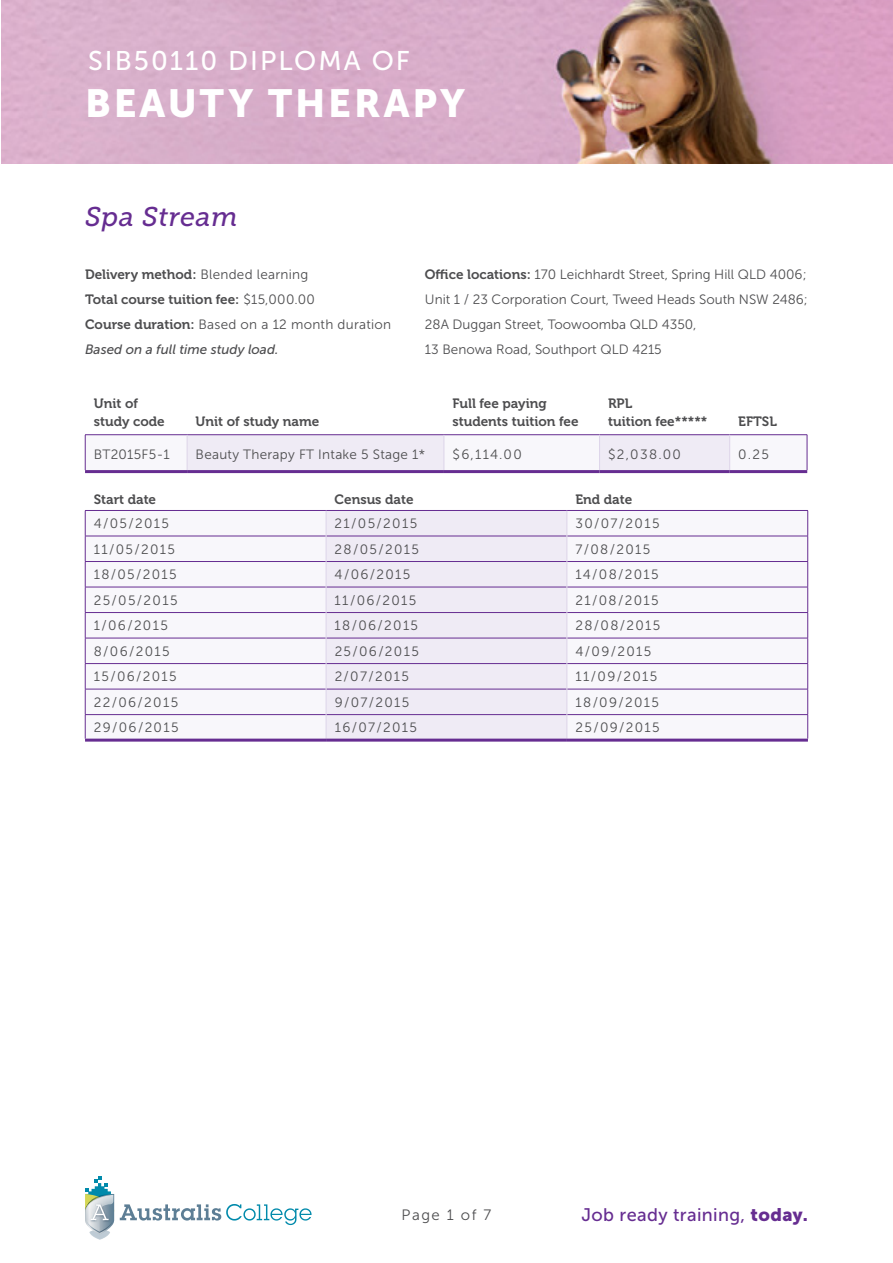
<style>
.page{position:relative;width:893px;height:1263px;background:#fff}
.page>*{position:absolute;margin:0;border:0;box-sizing:border-box;transform-origin:0 0}
.t1{font:39px "Museo Sans 900";letter-spacing:.075em;color:#fff}
.t2{font:27px "Museo Sans 500";letter-spacing:.075em;color:#fff}
.t3{font:italic 27px "Museo Slab 500";letter-spacing:.02em;color:#662d91}
.t4{font:18.15px "Museo Sans 500";letter-spacing:.02em;color:#662d91}
.t5{font:15px "Museo Sans 300";letter-spacing:.1em;color:#4d4d4f}
.t6{font:13.5px "Museo Sans 300";letter-spacing:.02em;color:#4d4d4f}
.t7{font:13.5px/18px "Museo 700";color:#4d4d4f}
.t8{font:13.5px/25.2px "Museo Sans 300";color:#4d4d4f}
.t9{font:italic 13.5px "Museo Sans 500";color:#4d4d4f}
.s1{font-family:"Museo Sans 300"}
.s2{font-family:"Museo 700"}
.s3{font-family:"Museo Sans 900"}
</style>
<div class="page">
<img style="left:2px;top:1px;width:811px;height:162px">
<svg style="left:86px;top:511px;width:721px;height:228px"></svg>
<div style="left:327px;top:511px;width:240px;height:228px;background:#efebf5"></div>
<hr style="left:85px;top:510px;width:241px;height:1px;background:#662d91">
<hr style="left:326px;top:510px;width:241px;height:1px;background:#662d91">
<hr style="left:567px;top:510px;width:241px;height:1px;background:#662d91">
<hr style="left:85px;top:536px;width:241px;height:1px;background:#662d91">
<hr style="left:326px;top:536px;width:241px;height:1px;background:#662d91">
<hr style="left:567px;top:536px;width:241px;height:1px;background:#662d91">
<hr style="left:85px;top:561px;width:241px;height:1px;background:#662d91">
<hr style="left:326px;top:561px;width:241px;height:1px;background:#662d91">
<hr style="left:567px;top:561px;width:241px;height:1px;background:#662d91">
<hr style="left:85px;top:587px;width:241px;height:1px;background:#662d91">
<hr style="left:326px;top:587px;width:241px;height:1px;background:#662d91">
<hr style="left:567px;top:587px;width:241px;height:1px;background:#662d91">
<hr style="left:85px;top:612px;width:241px;height:1px;background:#662d91">
<hr style="left:326px;top:612px;width:241px;height:1px;background:#662d91">
<hr style="left:567px;top:612px;width:241px;height:1px;background:#662d91">
<hr style="left:85px;top:638px;width:241px;height:1px;background:#662d91">
<hr style="left:326px;top:638px;width:241px;height:1px;background:#662d91">
<hr style="left:567px;top:638px;width:241px;height:1px;background:#662d91">
<hr style="left:85px;top:663px;width:241px;height:1px;background:#662d91">
<hr style="left:326px;top:663px;width:241px;height:1px;background:#662d91">
<hr style="left:567px;top:663px;width:241px;height:1px;background:#662d91">
<hr style="left:85px;top:689px;width:241px;height:1px;background:#662d91">
<hr style="left:326px;top:689px;width:241px;height:1px;background:#662d91">
<hr style="left:567px;top:689px;width:241px;height:1px;background:#662d91">
<hr style="left:85px;top:714px;width:241px;height:1px;background:#662d91">
<svg style="left:85px;top:511px;width:1px;height:228px"></svg>
<hr style="left:326px;top:714px;width:241px;height:1px;background:#662d91">
<hr style="left:567px;top:714px;width:241px;height:1px;background:#662d91">
<svg style="left:807px;top:511px;width:1px;height:228px"></svg>
<svg style="left:326px;top:511px;width:1px;height:228px"></svg>
<svg style="left:567px;top:511px;width:1px;height:228px"></svg>
<hr style="left:85px;top:739px;width:241px;height:3px;background:#662d91">
<hr style="left:326px;top:739px;width:241px;height:3px;background:#662d91">
<hr style="left:567px;top:739px;width:241px;height:3px;background:#662d91">
<svg style="left:86px;top:435px;width:721px;height:35px"></svg>
<hr style="left:85px;top:434px;width:102px;height:1px;background:#662d91">
<hr style="left:85px;top:435px;width:1px;height:35px;background:#662d91">
<hr style="left:187px;top:434px;width:257px;height:1px;background:#662d91">
<hr style="left:444px;top:434px;width:156px;height:1px;background:#662d91">
<hr style="left:600px;top:434px;width:130px;height:1px;background:#662d91">
<hr style="left:730px;top:434px;width:77px;height:1px;background:#662d91">
<hr style="left:807px;top:435px;width:1px;height:35px;background:#662d91">
<hr style="left:187px;top:435px;width:1px;height:35px;background:#ddd4e9">
<hr style="left:444px;top:435px;width:1px;height:35px;background:#ddd4e9">
<hr style="left:599px;top:435px;width:1px;height:35px;background:#ddd4e9">
<hr style="left:729px;top:435px;width:1px;height:35px;background:#ddd4e9">
<hr style="left:85px;top:470px;width:102px;height:3px;background:#662d91">
<hr style="left:187px;top:470px;width:257px;height:3px;background:#662d91">
<hr style="left:444px;top:470px;width:156px;height:3px;background:#662d91">
<hr style="left:600px;top:470px;width:130px;height:3px;background:#662d91">
<hr style="left:730px;top:470px;width:77px;height:3px;background:#662d91">
<svg style="left:85px;top:1177px;width:29px;height:63px"></svg>
<svg style="left:120px;top:1204px;width:192px;height:21px"></svg>
<h2 class="t2" style="left:88px;top:46px;width:323px">SIB50110 DIPLOMA OF</h2>
<h1 class="t1" style="left:85px;top:81px;width:382px">BEAUTY THERAPY</h1>
<h2 class="t3" style="left:85px;top:202px;width:154px">Spa Stream</h2>
<p class="t7" style="left:85px;top:262px;width:231px;line-height:25.2px">Delivery method: <span class="s1">Blended learning<br></span>Total course tuition fee: <span class="s1">$15,000.00</span></p>
<p class="t6" style="left:85px;top:317px;width:308px"><span class="s2">Course duration:</span> Based on a 12 month duration</p>
<p class="t9" style="left:85px;top:342px;width:195px">Based on a full time study load.</p>
<p class="t8" style="left:425px;top:262px;width:384px"><span class="s2">Office locations:</span> 170 Leichhardt Street, Spring Hill QLD 4006; Unit 1 / 23 Corporation Court, Tweed Heads South NSW 2486; 28A Duggan Street, Toowoomba QLD 4350,<br>13 Benowa Road, Southport QLD 4215</p>
<p class="t7" style="left:94px;top:395px;width:72px">Unit of study code</p>
<p class="t7" style="left:196px;top:413px;width:125px">Unit of study name</p>
<p class="t7" style="left:452px;top:395px;width:128px">Full fee paying students tuition fee</p>
<p class="t7" style="left:608px;top:395px;width:101px">RPL<br>tuition fee*****</p>
<p class="t7" style="left:738px;top:413px;width:40px">EFTSL</p>
<p class="t6" style="left:94px;top:447px;width:78px">BT2015F5-1</p>
<p class="t6" style="left:196px;top:447px;width:231px">Beauty Therapy FT Intake 5 Stage 1*</p>
<p class="t6" style="left:452px;top:447px;width:71px">$6,114.00</p>
<p class="t6" style="left:608px;top:447px;width:74px">$2,038.00</p>
<p class="t6" style="left:738px;top:447px;width:32px">0.25</p>
<p class="t7" style="left:94px;top:491px;width:64px">Start date</p>
<p class="t7" style="left:335px;top:491px;width:80px">Census date</p>
<p class="t7" style="left:575px;top:491px;width:58px">End date</p>
<p class="t6" style="left:94px;top:516px;width:77px">4/05/2015</p>
<p class="t6" style="left:335px;top:516px;width:84px">21/05/2015</p>
<p class="t6" style="left:575px;top:516px;width:86px">30/07/2015</p>
<p class="t6" style="left:94px;top:542px;width:83px">11/05/2015</p>
<p class="t6" style="left:335px;top:542px;width:86px">28/05/2015</p>
<p class="t6" style="left:575px;top:542px;width:76px">7/08/2015</p>
<p class="t6" style="left:94px;top:567px;width:85px">18/05/2015</p>
<p class="t6" style="left:335px;top:567px;width:77px">4/06/2015</p>
<p class="t6" style="left:575px;top:567px;width:85px">14/08/2015</p>
<p class="t6" style="left:94px;top:593px;width:85px">25/05/2015</p>
<p class="t6" style="left:335px;top:593px;width:83px">11/06/2015</p>
<p class="t6" style="left:575px;top:593px;width:85px">21/08/2015</p>
<p class="t6" style="left:94px;top:618px;width:76px">1/06/2015</p>
<p class="t6" style="left:335px;top:618px;width:85px">18/06/2015</p>
<p class="t6" style="left:575px;top:618px;width:86px">28/08/2015</p>
<p class="t6" style="left:94px;top:644px;width:77px">8/06/2015</p>
<p class="t6" style="left:335px;top:644px;width:86px">25/06/2015</p>
<p class="t6" style="left:575px;top:644px;width:77px">4/09/2015</p>
<p class="t6" style="left:94px;top:669px;width:84px">15/06/2015</p>
<p class="t6" style="left:335px;top:669px;width:76px">2/07/2015</p>
<p class="t6" style="left:575px;top:669px;width:83px">11/09/2015</p>
<p class="t6" style="left:94px;top:695px;width:86px">22/06/2015</p>
<p class="t6" style="left:335px;top:695px;width:76px">9/07/2015</p>
<p class="t6" style="left:575px;top:695px;width:85px">18/09/2015</p>
<p class="t6" style="left:94px;top:720px;width:86px">29/06/2015</p>
<p class="t6" style="left:335px;top:720px;width:84px">16/07/2015</p>
<p class="t6" style="left:576px;top:720px;width:86px">25/09/2015</p>
<p class="t5" style="left:402px;top:1207px;width:91px">Page 1 of 7</p>
<h3 class="t4" style="left:581px;top:1204px;width:228px">Job ready training, <span class="s3">today.</span></h3>
</div>
